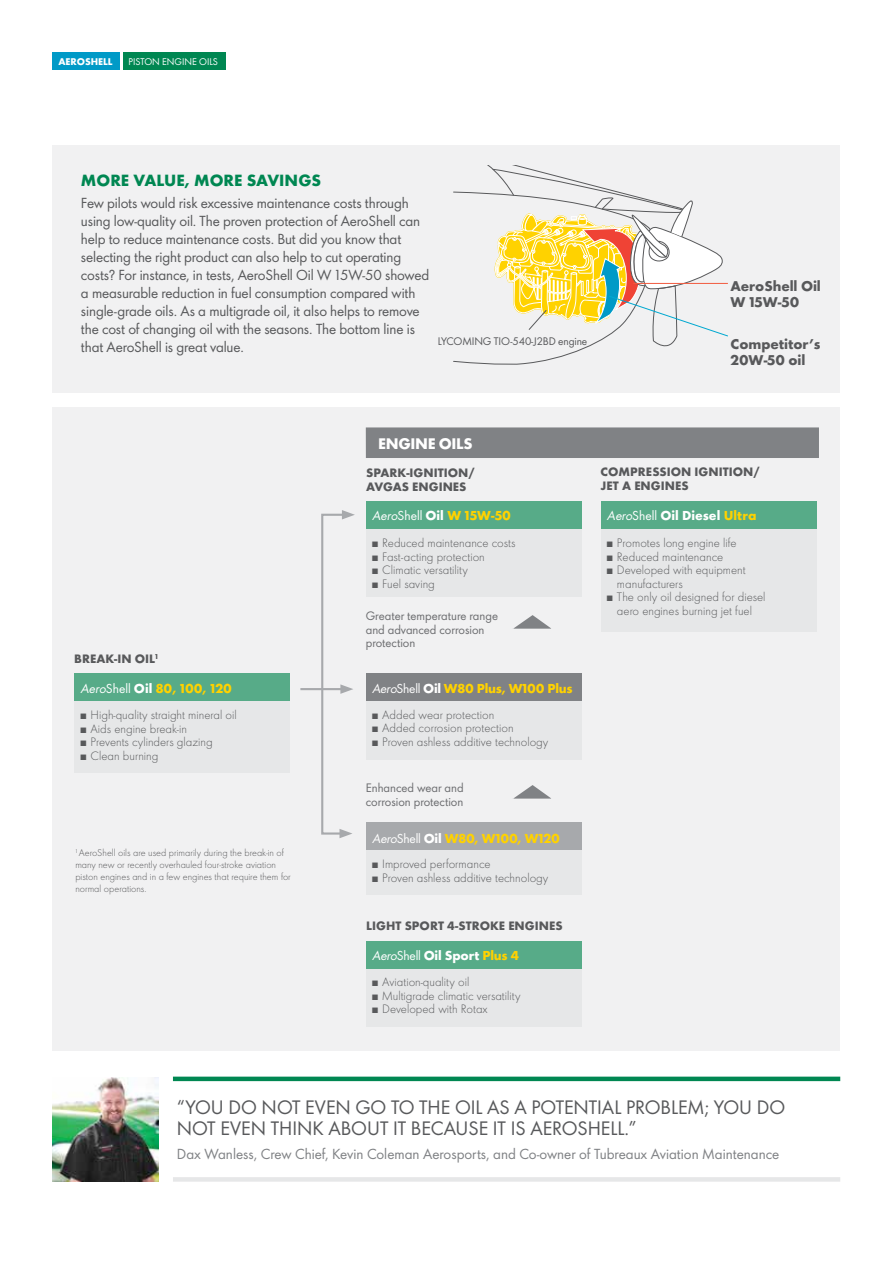
<style>
.page{position:relative;width:893px;height:1263px;background:#fff}
.page>*{position:absolute;margin:0;border:0;box-sizing:border-box;transform-origin:0 0}
.t1{font:18px/21px "Shell";color:#58595b}
.t2{font:700 15px "Shell";color:#008752}
.t3{font:700 14.1px "Shell";letter-spacing:-.025em;color:#fff}
.t4{font:13.5px/18px "Shell";letter-spacing:-.01em;color:#58595b}
.t5{font:13.5px "Shell";color:#808285}
.t6{font:700 13.05px/16px "Shell";letter-spacing:-.01em;color:#58595b}
.t7{font:700 12px "Shell";letter-spacing:-.015em;color:#ffd200}
.t8{font:700 12px "Shell";color:#fff}
.t9{font:11.4px/13.6px "Shell";color:#6d6e71}
.t10{font:300 11.25px/13.5px "Shell";color:#58595b}
.t11{font:700 11.25px/13.5px "Shell";color:#58595b}
.t12{font:10.2px "Shell";letter-spacing:-.01em;color:#58595b}
.t13{font:300 9px/12px "Shell";color:#58595b}
.t14{font:9px "Shell";color:#fff}
.t15{font:700 9px "Shell";color:#fff}
.s1{font-family:"Futura Std";font-weight:400;font-style:italic;color:#fff}
.s2{font-weight:400;color:#fff}
.s3{color:#fff}
.s4{font-family:"Futura Std";font-weight:400;font-style:italic}
.s5{font-weight:400}
.s6{color:#ffd200}
</style>
<div class="page">
<div style="left:53px;top:407px;width:787px;height:643px;background:#f1f1f2"></div>
<div style="left:53px;top:145px;width:787px;height:247px;background:#f1f1f2"></div>
<svg style="left:453px;top:165px;width:275px;height:200px"></svg>
<div style="left:366px;top:427px;width:453px;height:31px;background:#808285"></div>
<svg style="left:513px;top:615px;width:38px;height:14px"></svg>
<svg style="left:513px;top:785px;width:38px;height:14px"></svg>
<div style="left:366px;top:529px;width:216px;height:67px;background:#e6e7e8"></div>
<div style="left:601px;top:529px;width:215px;height:102px;background:#e6e7e8"></div>
<div style="left:74px;top:701px;width:216px;height:72px;background:#e6e7e8"></div>
<div style="left:366px;top:968px;width:216px;height:59px;background:#e6e7e8"></div>
<div style="left:366px;top:501px;width:216px;height:28px;background:#57ab88"></div>
<div style="left:601px;top:501px;width:215px;height:28px;background:#57ab88"></div>
<div style="left:74px;top:674px;width:216px;height:27px;background:#57ab88"></div>
<div style="left:366px;top:941px;width:216px;height:28px;background:#57ab88"></div>
<div style="left:366px;top:700px;width:216px;height:59px;background:#e6e7e8"></div>
<div style="left:366px;top:850px;width:216px;height:44px;background:#e6e7e8"></div>
<div style="left:366px;top:674px;width:216px;height:27px;background:#808285"></div>
<div style="left:366px;top:822px;width:216px;height:28px;background:#a7a9ac"></div>
<hr style="left:300px;top:688px;width:44px;height:2px;background:#a7a9ac">
<svg style="left:320px;top:510px;width:35px;height:328px"></svg>
<div style="left:53px;top:53px;width:67px;height:17px;background:#009ac7"></div>
<div style="left:123px;top:53px;width:102px;height:17px;background:#008752"></div>
<img style="left:53px;top:1077px;width:106px;height:105px">
<div style="left:173px;top:1076px;width:667px;height:5px;background:#008752"></div>
<div style="left:173px;top:1177px;width:667px;height:5px;background:#e6e7e8"></div>
<p class="t15" style="left:58px;top:54px;width:56px">AEROSHELL</p>
<p class="t14" style="left:129px;top:54px;width:91px">PISTON ENGINE OILS</p>
<h2 class="t2" style="left:81px;top:168px;width:242px">MORE VALUE, MORE SAVINGS</h2>
<p class="t4" style="left:81px;top:193px;width:350px">Few pilots would risk excessive maintenance costs through using low-quality oil. The proven protection of AeroShell can help to reduce maintenance costs. But did you know that selecting the right product can also help to cut operating costs? For instance, in tests, AeroShell Oil W 15W-50 showed a measurable reduction in fuel consumption compared with single-grade oils. As a multigrade oil, it also helps to remove the cost of changing oil with the seasons. The bottom line is that AeroShell is great value.</p>
<p class="t12" style="left:438px;top:333px;width:151px">LYCOMING TIO-540-J2BD engine</p>
<p class="t6" style="left:731px;top:277px;width:92px;line-height:15.5px">AeroShell Oil<br>W 15W-50</p>
<p class="t6" style="left:731px;top:335px;width:91px">Competitor’s<br>20W-50 oil</p>
<p class="t3" style="left:378px;top:432px;width:96px">ENGINE OILS</p>
<p class="t11" style="left:366px;top:465px;width:110px">SPARK-IGNITION/<br>AVGAS ENGINES</p>
<p class="t11" style="left:601px;top:464px;width:161px">COMPRESSION IGNITION/<br>JET A ENGINES</p>
<p class="t7" style="left:372px;top:505px;width:140px"><span class="s1">Aero</span><span class="s2">Shell</span> <span class="s3">Oil</span> W 15W-50</p>
<p class="t8" style="left:607px;top:505px;width:151px"><span class="s4">Aero</span><span class="s5">Shell</span> Oil Diesel <span class="s6">Ultra</span></p>
<p class="t11" style="left:74px;top:651px;width:85px">BREAK-IN OIL<sup>1</sup></p>
<p class="t7" style="left:81px;top:678px;width:153px"><span class="s1">Aero</span><span class="s2">Shell</span> <span class="s3">Oil</span> 80, 100, 120</p>
<p class="t10" style="left:81px;top:708px;width:158px">■ High-quality straight mineral oil</p>
<p class="t10" style="left:81px;top:721px;width:108px">■ Aids engine break-in</p>
<p class="t10" style="left:81px;top:735px;width:134px">■ Prevents cylinders glazing</p>
<p class="t10" style="left:81px;top:748px;width:79px">■ Clean burning</p>
<p class="t13" style="left:75px;top:846px;width:217px"><sup>1</sup> AeroShell oils are used primarily during the break-in of many new or recently overhauled four-stroke aviation piston engines and in a few engines that require them for normal operations.</p>
<p class="t10" style="left:372px;top:536px;width:145px">■ Reduced maintenance costs</p>
<p class="t10" style="left:372px;top:549px;width:114px">■ Fast-acting protection</p>
<p class="t10" style="left:372px;top:563px;width:97px">■ Climatic versatility</p>
<p class="t10" style="left:372px;top:576px;width:64px">■ Fuel saving</p>
<p class="t9" style="left:366px;top:608px;width:134px">Greater temperature range and advanced corrosion protection</p>
<p class="t7" style="left:372px;top:679px;width:202px"><span class="s1">Aero</span><span class="s2">Shell</span> <span class="s3">Oil</span> W80 Plus, W100 Plus</p>
<p class="t10" style="left:372px;top:707px;width:124px">■ Added wear protection</p>
<p class="t10" style="left:372px;top:721px;width:143px">■ Added corrosion protection</p>
<p class="t10" style="left:372px;top:734px;width:178px">■ Proven ashless additive technology</p>
<p class="t9" style="left:366px;top:781px;width:99px">Enhanced wear and corrosion protection</p>
<p class="t7" style="left:372px;top:828px;width:189px"><span class="s1">Aero</span><span class="s2">Shell</span> <span class="s3">Oil</span> W80, W100, W120</p>
<p class="t10" style="left:372px;top:857px;width:120px">■ Improved performance</p>
<p class="t10" style="left:372px;top:870px;width:178px">■ Proven ashless additive technology</p>
<p class="t11" style="left:366px;top:918px;width:198px">LIGHT SPORT 4-STROKE ENGINES</p>
<p class="t8" style="left:372px;top:945px;width:148px"><span class="s4">Aero</span><span class="s5">Shell</span> Oil Sport <span class="s6">Plus 4</span></p>
<p class="t10" style="left:372px;top:975px;width:99px">■ Aviation-quality oil</p>
<p class="t10" style="left:372px;top:988px;width:150px">■ Multigrade climatic versatility</p>
<p class="t10" style="left:372px;top:1002px;width:117px">■ Developed with Rotax</p>
<p class="t10" style="left:607px;top:536px;width:131px">■ Promotes long engine life</p>
<p class="t10" style="left:607px;top:549px;width:118px">■ Reduced maintenance</p>
<p class="t10" style="left:617px;top:563px;width:130px;text-indent:-10px">■ Developed with equipment manufacturers</p>
<p class="t10" style="left:607px;top:590px;width:160px;text-align:center">■ The only oil designed for diesel aero engines burning jet fuel</p>
<h1 class="t1" style="left:177px;top:1095px;width:610px">“YOU DO NOT EVEN GO TO THE OIL AS A POTENTIAL PROBLEM; YOU DO<br>NOT EVEN THINK ABOUT IT BECAUSE IT IS AEROSHELL.”</h1>
<p class="t5" style="left:177px;top:1144px;width:604px">Dax Wanless, Crew Chief, Kevin Coleman Aerosports, and Co-owner of Tubreaux Aviation Maintenance</p>
</div>
